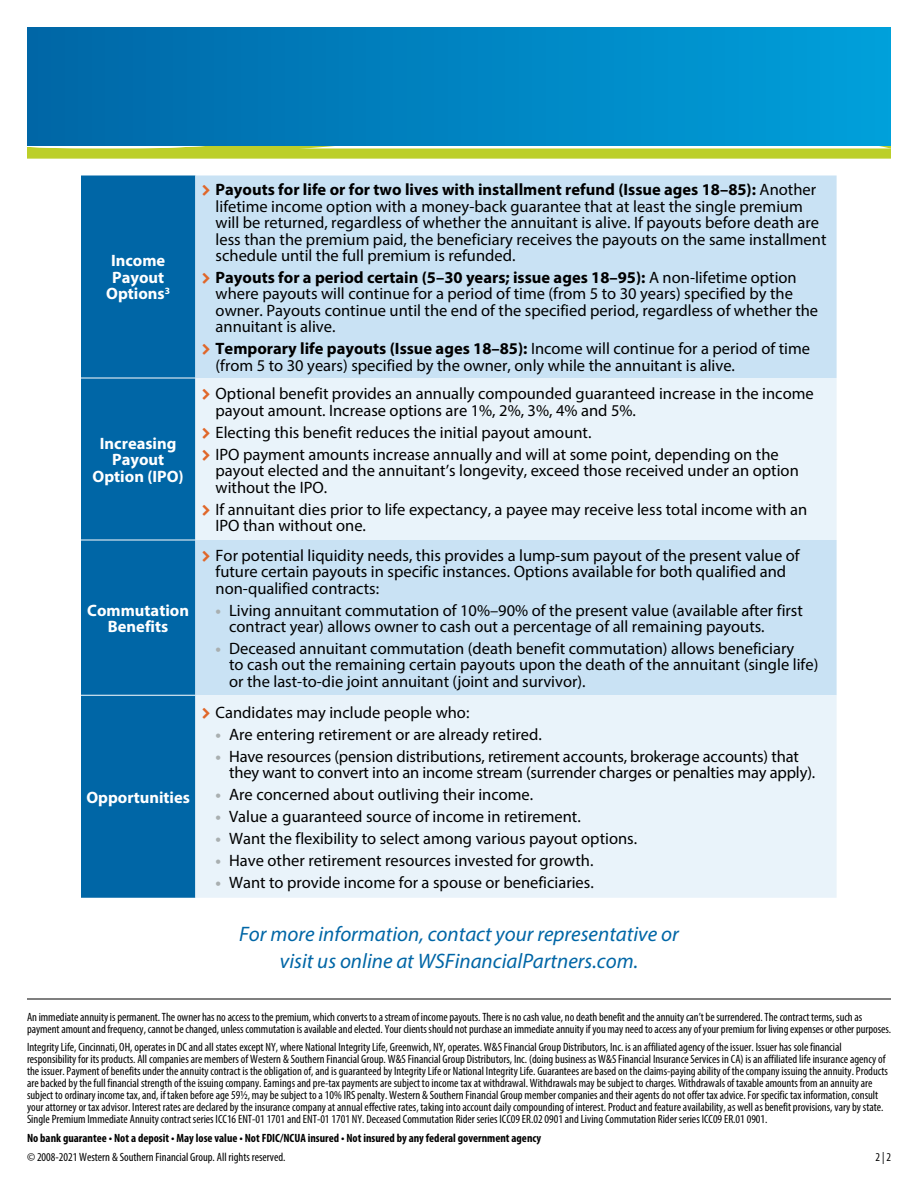
<style>
.page{position:relative;width:918px;height:1188px;background:#fff}
.page>*{position:absolute;margin:0;border:0;box-sizing:border-box;transform-origin:0 0}
.t1{font:italic 21px/27px "Myriad Pro";color:#0066a6;text-align:center}
.t2{font:16.5px/16.5px "Myriad Pro";color:#000}
.t3{font:700 16.5px/16.5px "Myriad Pro";color:#fff;text-align:center}
.t4{font:condensed 12px/12px "Myriad Pro";color:#000}
.t5{font:700 condensed 12px "Myriad Pro";color:#000}
.s1{font-weight:700}
.s2{font-weight:700;color:#a9afb0}
</style>
<div class="page">
<svg style="left:27px;top:145px;width:864px;height:3px"></svg>
<div style="left:27px;top:27px;width:864px;height:118px;background:linear-gradient(to right,#0066a6,#00a0db)"></div>
<div style="left:27px;top:148px;width:864px;height:11px;background:#bccf29;border:2px solid #bccf29"></div>
<hr style="left:27px;top:999px;width:864px;height:1px;background:#000">
<div style="left:81px;top:176px;width:114px;height:722px;background:#0066a6"></div>
<div style="left:195px;top:176px;width:642px;height:202px;background:#c9e2f4"></div>
<svg style="left:195px;top:378px;width:642px;height:520px;background:#dfedf8"></svg>
<hr style="left:81px;top:540px;width:114px;height:1px;background:#fff">
<hr style="left:81px;top:695px;width:114px;height:1px;background:#fff">
<hr style="left:81px;top:378px;width:114px;height:1px;background:#fff">
<svg style="left:203px;top:185px;width:7px;height:11px"></svg>
<svg style="left:203px;top:273px;width:7px;height:11px"></svg>
<svg style="left:203px;top:344px;width:7px;height:11px"></svg>
<svg style="left:203px;top:389px;width:7px;height:11px"></svg>
<svg style="left:203px;top:428px;width:7px;height:10px"></svg>
<svg style="left:203px;top:449px;width:7px;height:11px"></svg>
<svg style="left:203px;top:504px;width:7px;height:11px"></svg>
<svg style="left:203px;top:551px;width:7px;height:10px"></svg>
<svg style="left:203px;top:708px;width:7px;height:10px"></svg>
<p class="t3" style="left:106px;top:252px;width:65px">Income<br>Payout<br>Options<sup>3</sup></p>
<p class="t3" style="left:93px;top:434px;width:93px">Increasing<br>Payout<br>Option (IPO)</p>
<p class="t3" style="left:87px;top:601px;width:103px">Commutation<br>Benefits</p>
<p class="t3" style="left:86px;top:788px;width:105px">Opportunities</p>
<p class="t2" style="left:216px;top:181px;width:612px"><span class="s1">Payouts for life or for two lives with installment refund (Issue ages 18–85):</span> Another lifetime income option with a money-back guarantee that at least the single premium will be returned, regardless of whether the annuitant is alive. If payouts before death are less than the premium paid, the beneficiary receives the payouts on the same installment schedule until the full premium is refunded.</p>
<p class="t2" style="left:216px;top:269px;width:604px"><span class="s1">Payouts for a period certain (5–30 years; issue ages 18–95):</span> A non-lifetime option where payouts will continue for a period of time (from 5 to 30 years) specified by the owner. Payouts continue until the end of the specified period, regardless of whether the annuitant is alive.</p>
<p class="t2" style="left:216px;top:340px;width:596px"><span class="s1">Temporary life payouts (Issue ages 18–85):</span> Income will continue for a period of time (from 5 to 30 years) specified by the owner, only while the annuitant is alive.</p>
<p class="t2" style="left:216px;top:385px;width:600px">Optional benefit provides an annually compounded guaranteed increase in the income payout amount. Increase options are 1%, 2%, 3%, 4% and 5%.</p>
<p class="t2" style="left:216px;top:421px;width:565px;line-height:21.9px">Electing this benefit reduces the initial payout amount.<br>IPO payment amounts increase annually and will at some point, depending on the</p>
<p class="t2" style="left:216px;top:462px;width:585px">payout elected and the annuitant’s longevity, exceed those received under an option without the IPO.</p>
<p class="t2" style="left:216px;top:500px;width:593px">If annuitant dies prior to life expectancy, a payee may receive less total income with an<br>IPO than without one.</p>
<p class="t2" style="left:216px;top:547px;width:586px">For potential liquidity needs, this provides a lump-sum payout of the present value of future certain payouts in specific instances. Options available for both qualified and non-qualified contracts:</p>
<p class="t2" style="left:229px;top:602px;width:575px;text-indent:-13px"><span class="s2">•</span> Living annuitant commutation of 10%–90% of the present value (available after first contract year) allows owner to cash out a percentage of all remaining payouts.</p>
<p class="t2" style="left:229px;top:640px;width:591px;text-indent:-13px"><span class="s2">•</span> Deceased annuitant commutation (death benefit commutation) allows beneficiary<br>to cash out the remaining certain payouts upon the death of the annuitant (single life) or the last-to-die joint annuitant (joint and survivor).</p>
<p class="t2" style="left:216px;top:704px;width:255px">Candidates may include people who:</p>
<p class="t2" style="left:216px;top:726px;width:328px"><span class="s2">•</span> Are entering retirement or are already retired.</p>
<p class="t2" style="left:229px;top:748px;width:588px;text-indent:-13px"><span class="s2">•</span> Have resources (pension distributions, retirement accounts, brokerage accounts) that they want to convert into an income stream (surrender charges or penalties may apply).</p>
<p class="t2" style="left:216px;top:786px;width:319px"><span class="s2">•</span> Are concerned about outliving their income.</p>
<p class="t2" style="left:216px;top:808px;width:367px"><span class="s2">•</span> Value a guaranteed source of income in retirement.</p>
<p class="t2" style="left:216px;top:830px;width:423px"><span class="s2">•</span> Want the flexibility to select among various payout options.</p>
<p class="t2" style="left:216px;top:852px;width:379px"><span class="s2">•</span> Have other retirement resources invested for growth.</p>
<p class="t2" style="left:216px;top:874px;width:380px"><span class="s2">•</span> Want to provide income for a spouse or beneficiaries.</p>
<p class="t1" style="left:239px;top:920px;width:441px">For more information, contact your representative or visit us online at WSFinancialPartners.com.</p>
<p class="t4" style="left:27px;top:1011px;width:866px">An immediate annuity is permanent. The owner has no access to the premium, which converts to a stream of income payouts. There is no cash value, no death benefit and the annuity can’t be surrendered. The contract terms, such as payment amount and frequency, cannot be changed, unless commutation is available and elected. Your clients should not purchase an immediate annuity if you may need to access any of your premium for living expenses or other purposes.</p>
<p class="t4" style="left:27px;top:1041px;width:863px">Integrity Life, Cincinnati, OH, operates in DC and all states except NY, where National Integrity Life, Greenwich, NY, operates. W&amp;S Financial Group Distributors, Inc. is an affiliated agency of the issuer. Issuer has sole financial responsibility for its products. All companies are members of Western &amp; Southern Financial Group. W&amp;S Financial Group Distributors, Inc. (doing business as W&amp;S Financial Insurance Services in CA) is an affiliated life insurance agency of the issuer. Payment of benefits under the annuity contract is the obligation of, and is guaranteed by Integrity Life or National Integrity Life. Guarantees are based on the claims-paying ability of the company issuing the annuity. Products are backed by the full financial strength of the issuing company. Earnings and pre-tax payments are subject to income tax at withdrawal. Withdrawals may be subject to charges. Withdrawals of taxable amounts from an annuity are subject to ordinary income tax, and, if taken before age 59½, may be subject to a 10% IRS penalty. Western &amp; Southern Financial Group member companies and their agents do not offer tax advice. For specific tax information, consult your attorney or tax advisor. Interest rates are declared by the insurance company at annual effective rates, taking into account daily compounding of interest. Product and feature availability, as well as benefit provisions, vary by state.<br>Single Premium Immediate Annuity contract series ICC16 ENT-01 1701 and ENT-01 1701 NY. Deceased Commutation Rider series ICC09 ER.02 0901 and Living Commutation Rider series ICC09 ER.01 0901.</p>
<p class="t5" style="left:27px;top:1131px;width:516px">No bank guarantee • Not a deposit • May lose value • Not FDIC/NCUA insured • Not insured by any federal government agency</p>
<p class="t4" style="left:27px;top:1151px;width:260px">© 2008-2021 Western &amp; Southern Financial Group. All rights reserved.</p>
<p class="t4" style="left:876px;top:1151px;width:17px">2 | 2</p>
</div>
